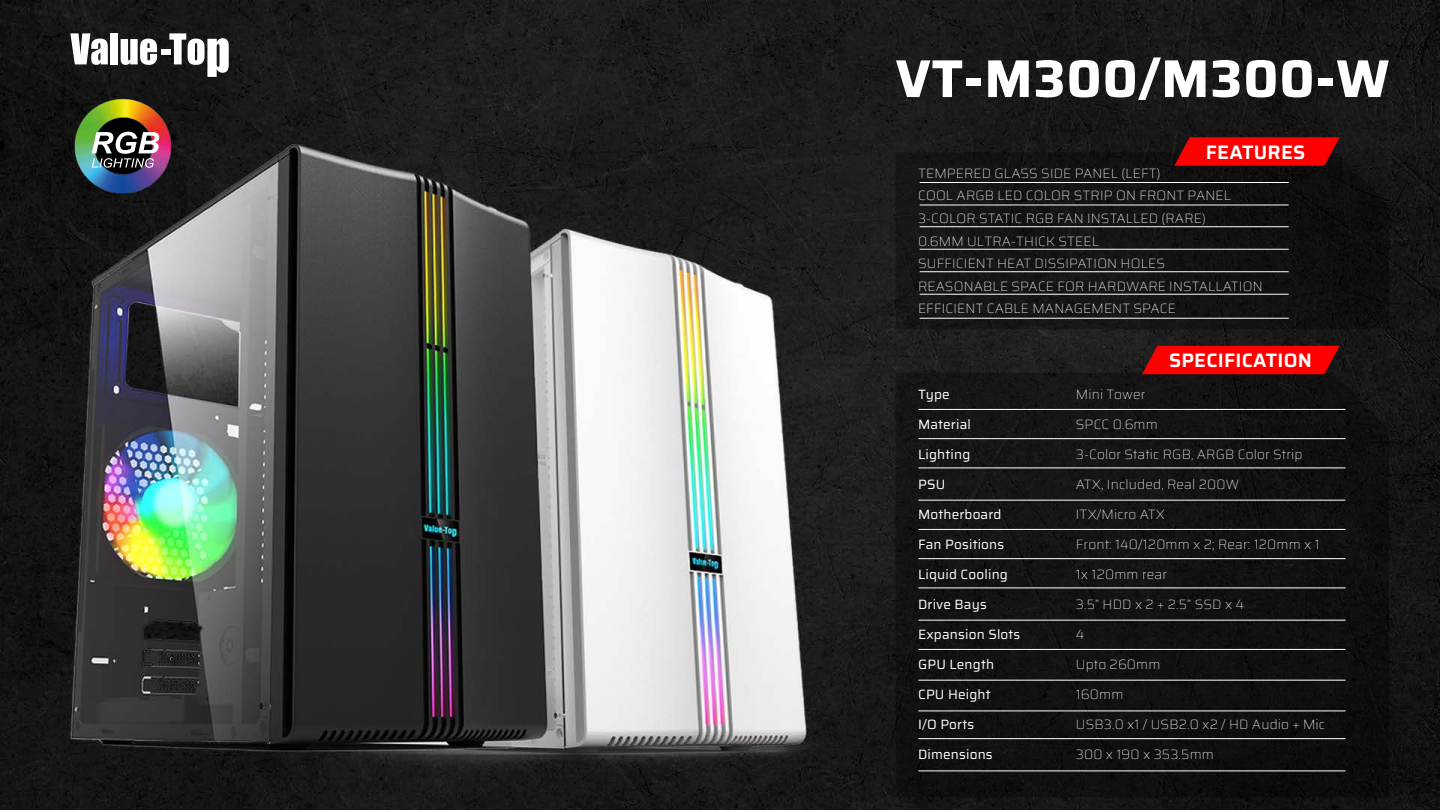
<style>
.page{position:relative;width:1440px;height:810px;background:#fff}
.page>*{position:absolute;margin:0;border:0;box-sizing:border-box;transform-origin:0 0}
.t1{font:700 53.25px "Saira";letter-spacing:.015em;color:#fff}
.t2{font:600 19.5px "Saira";letter-spacing:.015em;color:#fff}
.t3{font:100 13.5px/22.5px "Saira";letter-spacing:.015em;color:#fff}
.t4{font:13.5px "Saira";letter-spacing:.015em;color:#fff}
</style>
<div class="page">
<img style="left:0;top:0;width:1440px;height:810px">
<svg style="left:896px;top:152px;width:493px;height:177px;background:#151515"></svg>
<svg style="left:1174px;top:137px;width:166px;height:29px;background:#e40202"></svg>
<hr style="left:920px;top:182px;width:369px;height:1px;background:#fff">
<hr style="left:920px;top:205px;width:369px;height:1px;background:#fff">
<hr style="left:920px;top:227px;width:369px;height:1px;background:#fff">
<hr style="left:920px;top:249px;width:369px;height:1px;background:#fff">
<hr style="left:920px;top:272px;width:369px;height:1px;background:#fff">
<hr style="left:920px;top:294px;width:369px;height:1px;background:#fff">
<hr style="left:920px;top:318px;width:369px;height:1px;background:#fff">
<svg style="left:70px;top:33px;width:38px;height:32px"></svg>
<div style="left:110px;top:33px;width:8px;height:31px;background:#fff"></div>
<svg style="left:121px;top:39px;width:36px;height:26px"></svg>
<div style="left:161px;top:49px;width:9px;height:5px;background:#fff"></div>
<svg style="left:169px;top:33px;width:60px;height:44px"></svg>
<svg style="left:896px;top:373px;width:493px;height:424px;background:#131313"></svg>
<svg style="left:1142px;top:346px;width:198px;height:28px;background:#ec0202"></svg>
<hr style="left:918px;top:409px;width:428px;height:1px;background:#fff">
<hr style="left:918px;top:438px;width:428px;height:1px;background:#fff">
<hr style="left:918px;top:468px;width:428px;height:1px;background:#fff">
<hr style="left:918px;top:500px;width:428px;height:1px;background:#fff">
<hr style="left:918px;top:529px;width:428px;height:1px;background:#fff">
<hr style="left:918px;top:558px;width:428px;height:1px;background:#fff">
<hr style="left:918px;top:588px;width:428px;height:1px;background:#fff">
<hr style="left:918px;top:620px;width:428px;height:1px;background:#fff">
<hr style="left:918px;top:649px;width:428px;height:1px;background:#fff">
<hr style="left:918px;top:680px;width:428px;height:1px;background:#fff">
<hr style="left:918px;top:711px;width:428px;height:1px;background:#fff">
<hr style="left:918px;top:738px;width:428px;height:1px;background:#fff">
<hr style="left:918px;top:771px;width:428px;height:1px;background:#fff">
<img style="left:74px;top:98px;width:97px;height:96px">
<svg style="left:92px;top:132px;width:67px;height:36px"></svg>
<h1 class="t1" style="left:896px;top:37px;width:494px">VT-M300/M300-W</h1>
<h2 class="t2" style="left:1206px;top:137px;width:101px">FEATURES</h2>
<p class="t3" style="left:918px;top:162px;width:346px">TEMPERED GLASS SIDE PANEL (LEFT)<br>COOL ARGB LED COLOR STRIP ON FRONT PANEL 3-COLOR STATIC RGB FAN INSTALLED (RARE)<br>0.6MM ULTRA-THICK STEEL<br>SUFFICIENT HEAT DISSIPATION HOLES<br>REASONABLE SPACE FOR HARDWARE INSTALLATION EFFICIENT CABLE MANAGEMENT SPACE</p>
<p class="t4" style="left:918px;top:385px;width:33px">Type</p>
<p class="t4" style="left:918px;top:415px;width:54px">Material</p>
<p class="t4" style="left:918px;top:444px;width:54px">Lighting</p>
<p class="t4" style="left:918px;top:474px;width:29px">PSU</p>
<p class="t4" style="left:918px;top:504px;width:85px">Motherboard</p>
<p class="t4" style="left:918px;top:534px;width:88px">Fan Positions</p>
<p class="t4" style="left:918px;top:564px;width:91px">Liquid Cooling</p>
<p class="t4" style="left:918px;top:594px;width:70px">Drive Bays</p>
<p class="t4" style="left:918px;top:624px;width:104px">Expansion Slots</p>
<p class="t4" style="left:918px;top:654px;width:78px">GPU Length</p>
<p class="t4" style="left:918px;top:684px;width:74px">CPU Height</p>
<p class="t4" style="left:918px;top:714px;width:58px">I/O Ports</p>
<p class="t4" style="left:918px;top:744px;width:76px">Dimensions</p>
<h2 class="t2" style="left:1169px;top:345px;width:144px">SPECIFICATION</h2>
<p class="t3" style="left:1076px;top:383px;width:71px">Mini Tower</p>
<p class="t3" style="left:1076px;top:413px;width:83px">SPCC 0.6mm</p>
<p class="t3" style="left:1076px;top:443px;width:228px">3-Color Static RGB, ARGB Color Strip</p>
<p class="t3" style="left:1076px;top:473px;width:165px">ATX, Included, Real 200W</p>
<p class="t3" style="left:1076px;top:503px;width:91px">ITX/Micro ATX</p>
<p class="t3" style="left:1076px;top:533px;width:245px">Front: 140/120mm x 2; Rear: 120mm x 1</p>
<p class="t3" style="left:1076px;top:563px;width:93px">1x 120mm rear</p>
<p class="t3" style="left:1076px;top:593px;width:170px">3.5” HDD x 2 + 2.5” SSD x 4</p>
<p class="t3" style="left:1076px;top:623px;width:10px">4</p>
<p class="t3" style="left:1076px;top:653px;width:86px">Upto 260mm</p>
<p class="t3" style="left:1076px;top:683px;width:49px">160mm</p>
<p class="t3" style="left:1076px;top:713px;width:251px">USB3.0 x1 / USB2.0 x2 / HD Audio + Mic</p>
<p class="t3" style="left:1076px;top:743px;width:140px">300 x 190 x 353.5mm</p>
</div>
